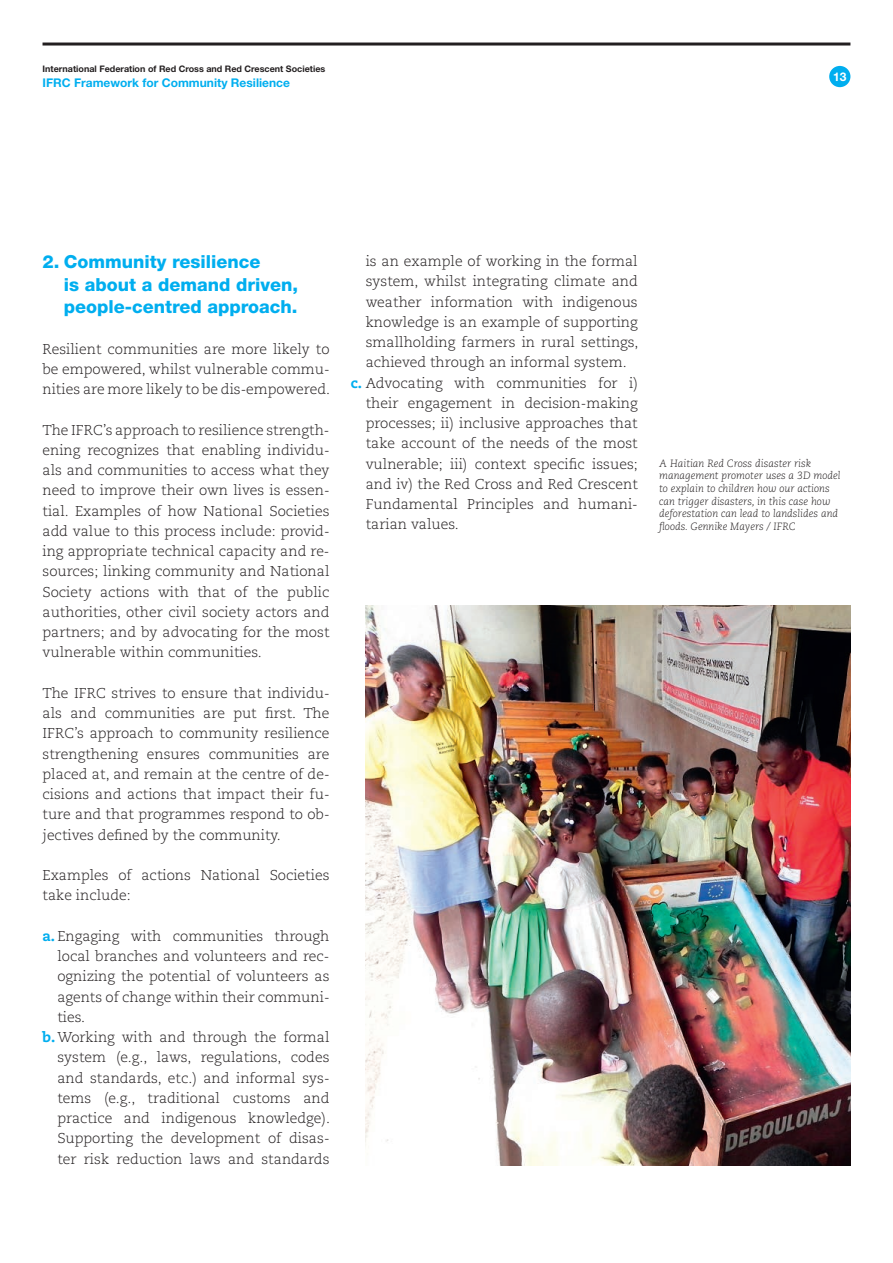
<style>
.page{position:relative;width:893px;height:1263px;background:#fff}
.page>*{position:absolute;margin:0;border:0;box-sizing:border-box;transform-origin:0 0}
.t1{font:800 18px/22.5px "Helvetica Neue LT Std";color:#00aeef}
.t2{font:300 14.25px/20.2px "Caecilia LT Std";color:#231f20;text-align:justify}
.t3{font:700 12px "Helvetica Neue LT Std";color:#00aeef}
.t4{font:700 12px "Helvetica Neue LT Std";color:#fff}
.t5{font:italic 300 10.5px/12.6px "Caecilia LT Std";color:#231f20}
.t6{font:700 9px "Helvetica Neue LT Std";color:#231f20}
.s1{font-weight:800;color:#00aeef}
</style>
<div class="page">
<hr style="left:43px;top:43px;width:807px;height:3px;background:#231f20">
<div style="left:829px;top:66px;width:21px;height:21px;background:#00aeef;border-radius:50%"></div>
<img style="left:366px;top:606px;width:484px;height:559px">
<p class="t6" style="left:43px;top:64px;width:284px">International Federation of Red Cross and Red Crescent Societies</p>
<p class="t3" style="left:43px;top:75px;width:249px">IFRC Framework for Community Resilience</p>
<p class="t4" style="left:833px;top:69px;width:15px">13</p>
<p class="t1" style="left:64px;top:250px;width:236px;text-indent:-21px">2. Community resilience<br>is about a demand driven, people-centred approach.</p>
<p class="t2" style="left:43px;top:339px;width:289px">Resilient communities are more likely to be empowered, whilst vulnerable commu&shy;nities are more likely to be dis-empowered.</p>
<p class="t2" style="left:43px;top:420px;width:289px">The IFRC’s approach to resilience strength&shy;ening recognizes that enabling individu&shy;als and communities to access what they need to improve their own lives is essen&shy;tial. Examples of how National Societies add value to this process include: provid&shy;ing appropriate technical capacity and re&shy;sources; linking community and National Society actions with that of the public authorities, other civil society actors and partners; and by advocating for the most vulnerable within communities.</p>
<p class="t2" style="left:43px;top:683px;width:289px">The IFRC strives to ensure that individu&shy;als and communities are put first. The IFRC’s approach to community resilience strengthening ensures communities are placed at, and remain at the centre of de&shy;cisions and actions that impact their fu&shy;ture and that programmes respond to ob&shy;jectives defined by the community.</p>
<p class="t2" style="left:43px;top:865px;width:289px">Examples of actions National Societies take include:</p>
<p class="t2" style="left:43px;top:926px;width:288px"><span class="s1">a.</span> Engaging with communities through</p>
<p class="t2" style="left:57px;top:946px;width:274px">local branches and volunteers and rec-</p>
<p class="t2" style="left:57px;top:966px;width:274px">ognizing the potential of volunteers as</p>
<p class="t2" style="left:57px;top:987px;width:274px">agents of change within their communi-</p>
<p class="t2" style="left:57px;top:1007px;width:29px">ties.</p>
<p class="t2" style="left:43px;top:1027px;width:289px"><span class="s1">b.</span>Working with and through the formal</p>
<p class="t2" style="left:57px;top:1047px;width:274px">system (e.g., laws, regulations, codes</p>
<p class="t2" style="left:57px;top:1068px;width:274px">and standards, etc.) and informal sys-</p>
<p class="t2" style="left:57px;top:1088px;width:274px">tems (e.g., traditional customs and</p>
<p class="t2" style="left:57px;top:1108px;width:274px">practice and indigenous knowledge).</p>
<p class="t2" style="left:57px;top:1128px;width:274px">Supporting the development of disas-</p>
<p class="t2" style="left:57px;top:1149px;width:274px">ter risk reduction laws and standards</p>
<p class="t2" style="left:366px;top:251px;width:274px">is an example of working in the formal</p>
<p class="t2" style="left:366px;top:272px;width:274px">system, whilst integrating climate and</p>
<p class="t2" style="left:366px;top:292px;width:274px">weather information with indigenous</p>
<p class="t2" style="left:366px;top:312px;width:274px">knowledge is an example of supporting</p>
<p class="t2" style="left:366px;top:332px;width:274px">smallholding farmers in rural settings,</p>
<p class="t2" style="left:366px;top:353px;width:263px">achieved through an informal system.</p>
<p class="t2" style="left:351px;top:373px;width:289px"><span class="s1">c.</span> Advocating with communities for i)</p>
<p class="t2" style="left:366px;top:393px;width:274px">their engagement in decision-making</p>
<p class="t2" style="left:366px;top:413px;width:274px">processes; ii) inclusive approaches that</p>
<p class="t2" style="left:366px;top:434px;width:274px">take account of the needs of the most</p>
<p class="t2" style="left:366px;top:454px;width:274px">vulnerable; iii) context specific issues;</p>
<p class="t2" style="left:366px;top:474px;width:274px">and iv) the Red Cross and Red Crescent</p>
<p class="t2" style="left:366px;top:494px;width:274px">Fundamental Principles and humani-</p>
<p class="t2" style="left:366px;top:515px;width:95px">tarian values.</p>
<p class="t5" style="left:659px;top:457px;width:183px">A Haitian Red Cross disaster risk management promoter uses a 3D model to explain to children how our actions can trigger disasters, in this case how deforestation can lead to landslides and floods. Gennike Mayers / IFRC</p>
</div>
